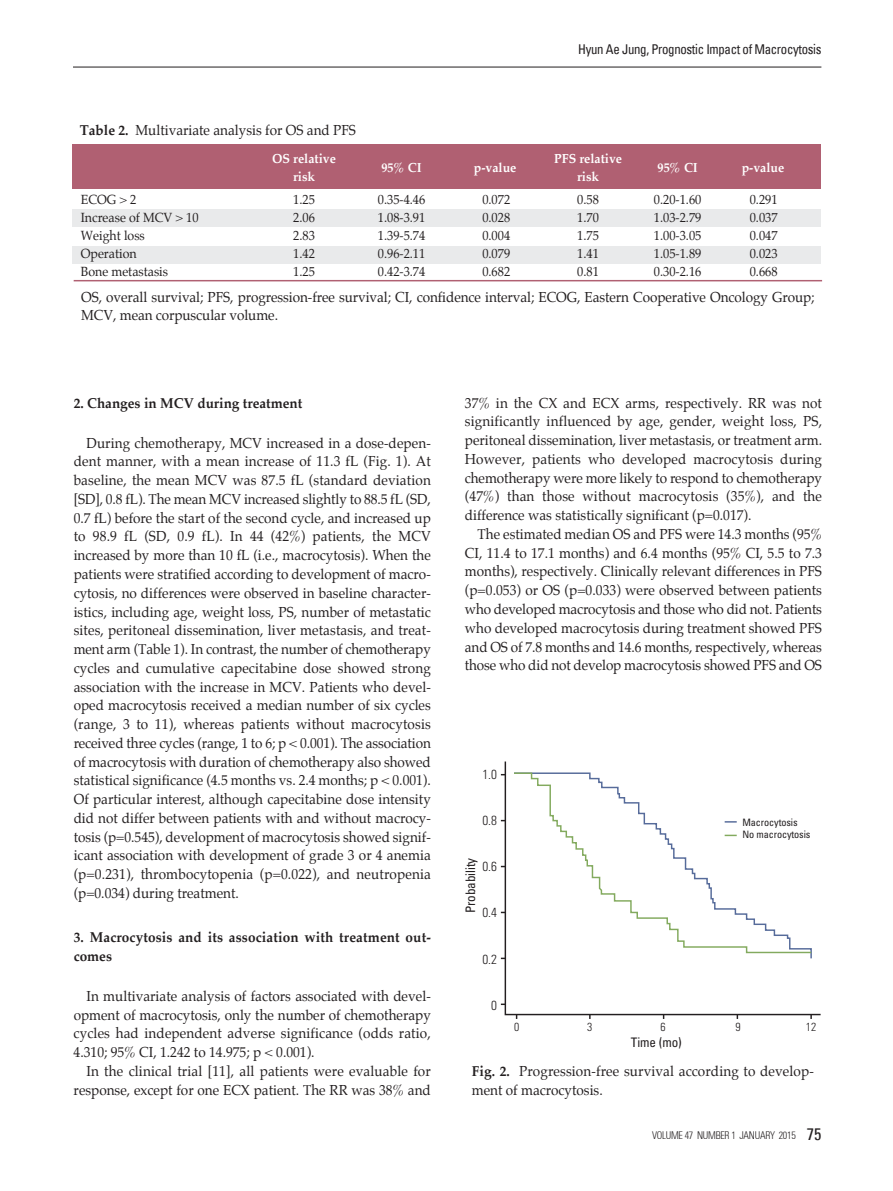
<style>
.page{position:relative;width:893px;height:1191px;background:#fff}
.page>*{position:absolute;margin:0;border:0;box-sizing:border-box;transform-origin:0 0}
.t1{font:14.25px/18.8px "Palatino";color:#231f20;text-align:justify;scale:.95 1}
.t2{font:700 14.25px/18.8px "Palatino";letter-spacing:.01em;color:#231f20;scale:.95 1}
.t3{font:condensed 13.5px "Univers";letter-spacing:-.025em;color:#231f20;scale:.95 1}
.t4{font:condensed 13.2px "Univers";letter-spacing:-.01em;color:#231f20}
.t5{font:300 condensed 13.2px "Univers";color:#231f20}
.t6{font:13.05px "Palatino";color:#231f20;scale:.95 1}
.t7{font:700 13.05px "Palatino";color:#fff;scale:.95 1}
.t8{font:300 condensed 11.7px "Univers";color:#231f20}
.t9{font:300 condensed 10.5px "Univers";letter-spacing:-.025em;color:#231f20;scale:.95 1}
.t10{font:condensed 10.2px/12.5px "Univers";letter-spacing:-.01em;color:#231f20}
.s1{font-weight:700}
.s2{font-weight:400;font-size:16.5px}
</style>
<div class="page">
<div style="left:72px;top:246px;width:749px;height:17px;background:#e9eaeb"></div>
<div style="left:72px;top:145px;width:749px;height:44px;background:#b06072"></div>
<div style="left:72px;top:209px;width:749px;height:17px;background:#e9eaeb"></div>
<hr style="left:74px;top:280px;width:748px;height:1px;background:#b06072">
<svg style="left:504px;top:761px;width:317px;height:255px"></svg>
<svg style="left:513px;top:954px;width:300px;height:5px"></svg>
<svg style="left:513px;top:771px;width:300px;height:183px"></svg>
<hr style="left:73px;top:67px;width:748px;height:1px;background:#231f20">
<p class="t3" style="left:578px;top:41px;width:257px">Hyun Ae Jung, Prognostic Impact of Macrocytosis</p>
<p class="t1" style="left:80px;top:122px;width:292px"><span class="s1">Table 2.</span> Multivariate analysis for OS and PFS</p>
<p class="t7" style="left:272px;top:153px;width:69px">OS relative</p>
<p class="t7" style="left:554px;top:153px;width:73px">PFS relative</p>
<p class="t7" style="left:381px;top:162px;width:44px">95% CI</p>
<p class="t7" style="left:474px;top:162px;width:46px">p-value</p>
<p class="t7" style="left:293px;top:171px;width:25px">risk</p>
<p class="t7" style="left:577px;top:171px;width:25px">risk</p>
<p class="t7" style="left:657px;top:162px;width:44px">95% CI</p>
<p class="t7" style="left:742px;top:162px;width:46px">p-value</p>
<p class="t6" style="left:81px;top:193px;width:60px">ECOG &gt; 2</p>
<p class="t6" style="left:293px;top:193px;width:24px">1.25</p>
<p class="t6" style="left:378px;top:193px;width:52px">0.35-4.46</p>
<p class="t6" style="left:482px;top:193px;width:31px">0.072</p>
<p class="t6" style="left:577px;top:193px;width:24px">0.58</p>
<p class="t6" style="left:654px;top:193px;width:52px">0.20-1.60</p>
<p class="t6" style="left:750px;top:193px;width:31px">0.291</p>
<p class="t6" style="left:81px;top:211px;width:125px">Increase of MCV &gt; 10</p>
<p class="t6" style="left:293px;top:211px;width:24px">2.06</p>
<p class="t6" style="left:378px;top:211px;width:52px">1.08-3.91</p>
<p class="t6" style="left:482px;top:211px;width:31px">0.028</p>
<p class="t6" style="left:577px;top:211px;width:24px">1.70</p>
<p class="t6" style="left:654px;top:211px;width:52px">1.03-2.79</p>
<p class="t6" style="left:750px;top:211px;width:31px">0.037</p>
<p class="t6" style="left:81px;top:229px;width:69px">Weight loss</p>
<p class="t6" style="left:293px;top:229px;width:24px">2.83</p>
<p class="t6" style="left:378px;top:229px;width:52px">1.39-5.74</p>
<p class="t6" style="left:482px;top:229px;width:31px">0.004</p>
<p class="t6" style="left:577px;top:229px;width:24px">1.75</p>
<p class="t6" style="left:654px;top:229px;width:52px">1.00-3.05</p>
<p class="t6" style="left:750px;top:229px;width:31px">0.047</p>
<p class="t6" style="left:81px;top:247px;width:60px">Operation</p>
<p class="t6" style="left:293px;top:247px;width:24px">1.42</p>
<p class="t6" style="left:378px;top:247px;width:52px">0.96-2.11</p>
<p class="t6" style="left:482px;top:247px;width:31px">0.079</p>
<p class="t6" style="left:577px;top:247px;width:24px">1.41</p>
<p class="t6" style="left:654px;top:247px;width:52px">1.05-1.89</p>
<p class="t6" style="left:750px;top:247px;width:31px">0.023</p>
<p class="t6" style="left:81px;top:265px;width:93px">Bone metastasis</p>
<p class="t6" style="left:293px;top:265px;width:24px">1.25</p>
<p class="t6" style="left:378px;top:265px;width:52px">0.42-3.74</p>
<p class="t6" style="left:482px;top:265px;width:31px">0.682</p>
<p class="t6" style="left:577px;top:265px;width:24px">0.81</p>
<p class="t6" style="left:654px;top:265px;width:52px">0.30-2.16</p>
<p class="t6" style="left:750px;top:265px;width:31px">0.668</p>
<p class="t1" style="left:81px;top:288px;width:773px">OS, overall survival; PFS, progression-free survival; CI, confidence interval; ECOG, Eastern Cooperative Oncology Group;<br>MCV, mean corpuscular volume.</p>
<p class="t2" style="left:74px;top:394px;width:242px">2. Changes in MCV during treatment</p>
<p class="t1" style="left:74px;top:434px;width:377px;text-indent:13px">During chemotherapy, MCV increased in a dose-depen&shy;dent manner, with a mean increase of 11.3 fL (Fig. 1). At baseline, the mean MCV was 87.5 fL (standard deviation [SD], 0.8 fL). The mean MCV increased slightly to 88.5 fL (SD, 0.7 fL) before the start of the second cycle, and increased up to 98.9 fL (SD, 0.9 fL). In 44 (42%) patients, the MCV increased by more than 10 fL (i.e., macrocytosis). When the patients were stratified according to development of macro&shy;cytosis, no differences were observed in baseline character&shy;istics, including age, weight loss, PS, number of metastatic sites, peritoneal dissemination, liver metastasis, and treat&shy;ment arm (Table 1). In contrast, the number of chemotherapy cycles and cumulative capecitabine dose showed strong association with the increase in MCV. Patients who devel&shy;oped macrocytosis received a median number of six cycles (range, 3 to 11), whereas patients without macrocytosis received three cycles (range, 1 to 6; p &lt; 0.001). The association of macrocytosis with duration of chemotherapy also showed statistical significance (4.5 months vs. 2.4 months; p &lt; 0.001).<br>Of particular interest, although capecitabine dose intensity did not differ between patients with and without macrocy&shy;tosis (p=0.545), development of macrocytosis showed signif&shy;icant association with development of grade 3 or 4 anemia (p=0.231), thrombocytopenia (p=0.022), and neutropenia (p=0.034) during treatment.</p>
<p class="t2" style="left:74px;top:929px;width:377px">3. Macrocytosis and its association with treatment out&shy;comes</p>
<p class="t1" style="left:74px;top:987px;width:377px;text-indent:13px">In multivariate analysis of factors associated with devel&shy;opment of macrocytosis, only the number of chemotherapy cycles had independent adverse significance (odds ratio, 4.310; 95% CI, 1.242 to 14.975; p &lt; 0.001).</p>
<p class="t1" style="left:74px;top:1062px;width:377px;text-align:right">In the clinical trial [11], all patients were evaluable for response, except for one ECX patient. The RR was 38% and</p>
<p class="t1" style="left:465px;top:394px;width:377px">37% in the CX and ECX arms, respectively. RR was not significantly influenced by age, gender, weight loss, PS, peritoneal dissemination, liver metastasis, or treatment arm.<br>However, patients who developed macrocytosis during chemotherapy were more likely to respond to chemotherapy (47%) than those without macrocytosis (35%), and the difference was statistically significant (p=0.017).</p>
<p class="t1" style="left:465px;top:525px;width:377px;text-indent:13px">The estimated median OS and PFS were 14.3 months (95% CI, 11.4 to 17.1 months) and 6.4 months (95% CI, 5.5 to 7.3 months), respectively. Clinically relevant differences in PFS (p=0.053) or OS (p=0.033) were observed between patients who developed macrocytosis and those who did not. Patients who developed macrocytosis during treatment showed PFS and OS of 7.8 months and 14.6 months, respectively, whereas those who did not develop macrocytosis showed PFS and OS</p>
<p class="t5" style="left:482px;top:766px;width:16px">1.0</p>
<p class="t5" style="left:482px;top:812px;width:16px">0.8</p>
<p class="t5" style="left:482px;top:858px;width:16px">0.6</p>
<p class="t5" style="left:482px;top:905px;width:16px">0.4</p>
<p class="t5" style="left:482px;top:951px;width:16px">0.2</p>
<p class="t5" style="left:491px;top:997px;width:7px">0</p>
<p class="t4" style="left:462px;top:913px;width:56px;rotate:-90deg">Probability</p>
<p class="t10" style="left:742px;top:815px;width:69px">Macrocytosis<br>No macrocytosis</p>
<p class="t8" style="left:514px;top:1019px;width:7px">0</p>
<p class="t8" style="left:587px;top:1019px;width:7px">3</p>
<p class="t8" style="left:660px;top:1019px;width:7px">6</p>
<p class="t8" style="left:735px;top:1019px;width:7px">9</p>
<p class="t8" style="left:806px;top:1019px;width:12px">12</p>
<p class="t4" style="left:631px;top:1034px;width:52px">Time (mo)</p>
<p class="t1" style="left:472px;top:1062px;width:362px"><span class="s1">Fig. 2.</span> Progression-free survival according to develop&shy;ment of macrocytosis.</p>
<p class="t9" style="left:652px;top:1129px;width:180px">VOLUME 47 NUMBER 1 JANUARY 2015 <span class="s2">75</span></p>
</div>
